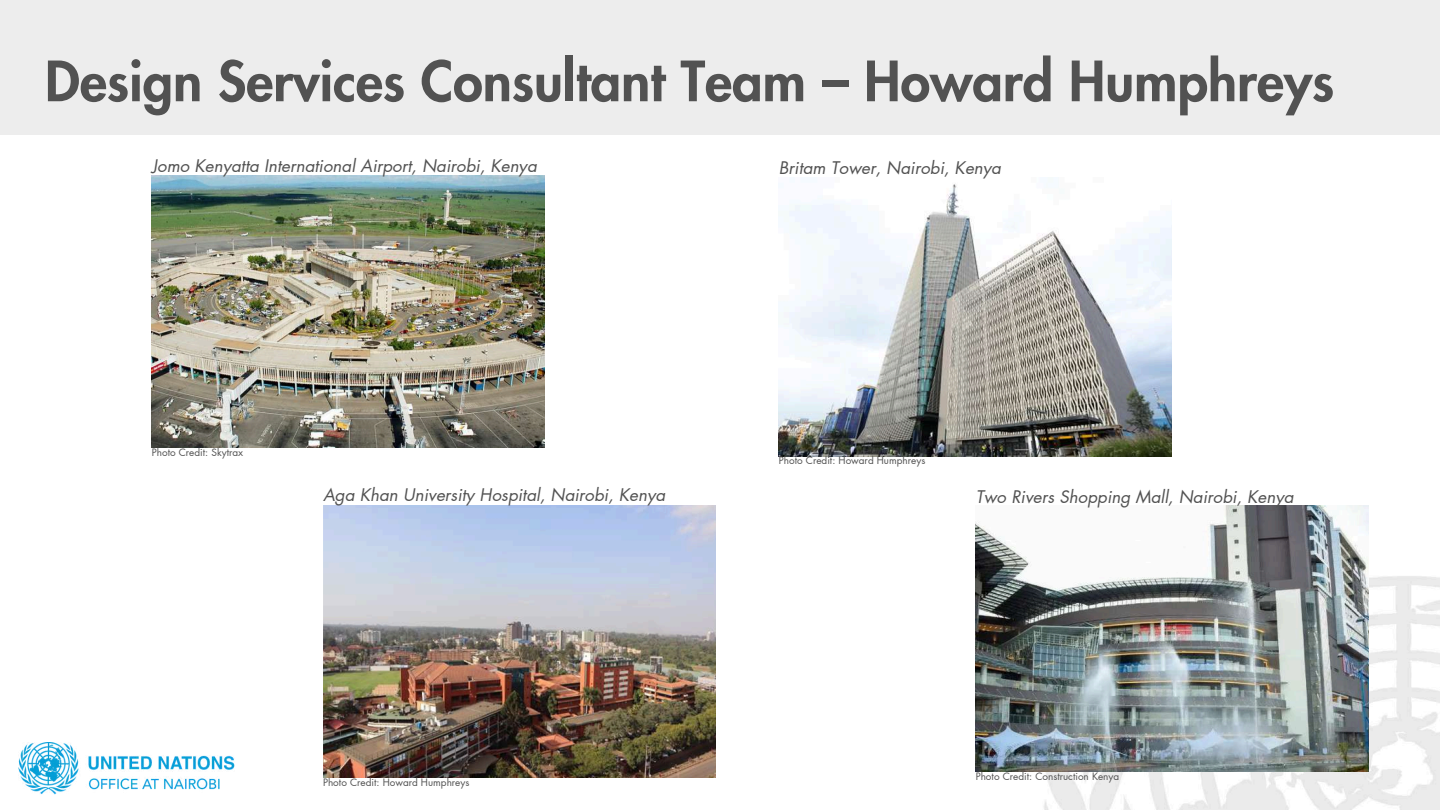
<style>
.page{position:relative;width:1440px;height:810px;background:#fff}
.page>*{position:absolute;margin:0;border:0;box-sizing:border-box;transform-origin:0 0}
.t1{font:800 54px "Futura LT Pro";color:#525252}
.t2{font:italic 17px "Futura LT Pro";color:#525252}
.t3{font:10px "Futura LT Pro";color:#525252}
</style>
<div class="page">
<img style="left:778px;top:318px;width:662px;height:492px">
<img style="left:323px;top:505px;width:393px;height:273px">
<img style="left:779px;top:184px;width:392px;height:272px">
<img style="left:152px;top:175px;width:393px;height:273px">
<img style="left:976px;top:505px;width:393px;height:267px">
<div style="left:0;top:0;width:1440px;height:135px;background:#ededed"></div>
<img style="left:19px;top:743px;width:216px;height:51px">
<h1 class="t1" style="left:45px;top:57px;width:1291px">Design Services Consultant Team – Howard Humphreys</h1>
<p class="t2" style="left:152px;top:158px;width:387px">Jomo Kenyatta International Airport, Nairobi, Kenya</p>
<p class="t2" style="left:779px;top:160px;width:224px">Britam Tower, Nairobi, Kenya</p>
<p class="t3" style="left:152px;top:448px;width:93px">Photo Credit: Skytrax</p>
<p class="t3" style="left:779px;top:456px;width:148px">Photo Credit: Howard Humphreys</p>
<p class="t2" style="left:323px;top:487px;width:344px">Aga Khan University Hospital, Nairobi, Kenya</p>
<p class="t2" style="left:976px;top:488px;width:319px">Two Rivers Shopping Mall, Nairobi, Kenya</p>
<p class="t3" style="left:323px;top:777px;width:148px">Photo Credit: Howard Humphreys</p>
<p class="t3" style="left:976px;top:771px;width:145px">Photo Credit: Construction Kenya</p>
</div>
